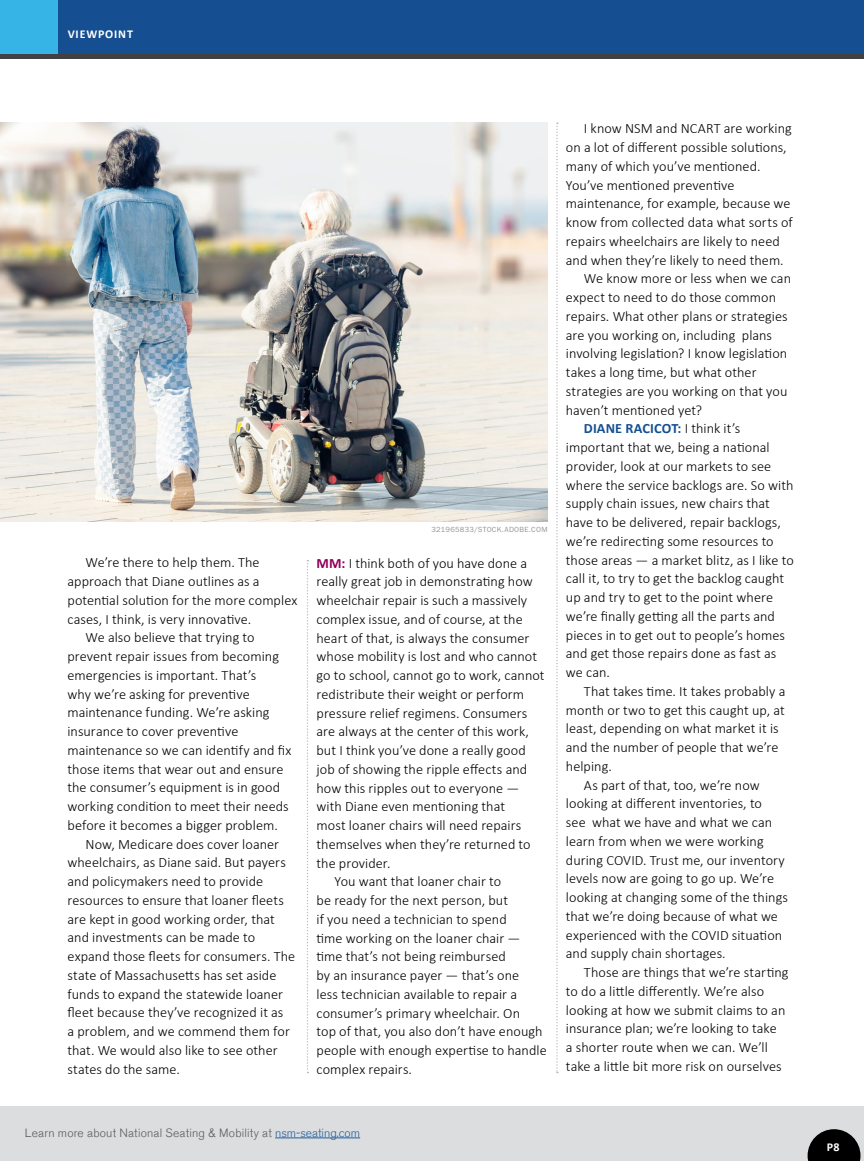
<style>
.page{position:relative;width:864px;height:1161px;background:#fff}
.page>*{position:absolute;margin:0;border:0;box-sizing:border-box;transform-origin:0 0}
.t1{font:300 14.25px "Calibri";color:#000}
.t2{font:700 14.25px "Calibri";letter-spacing:.01em;color:#145091}
.t3{font:300 12px "Akzidenz Grotesk BE";letter-spacing:.015em;color:#58595b}
.t4{font:700 12px "Calibri";letter-spacing:.07em;color:#fff}
.t5{font:7.5px "ITC Franklin Gothic Std";letter-spacing:.035em;color:#939598}
.s1{font-weight:700;color:#90005a}
.s2{color:#115191}
.s3{font-weight:300;color:#000}
.s4{color:#215e9e}
</style>
<div class="page">
<div style="left:0;top:1106px;width:864px;height:55px;background:#dcddde"></div>
<svg style="left:808px;top:1129px;width:53px;height:32px"></svg>
<svg style="left:307px;top:560px;width:1px;height:513px"></svg>
<svg style="left:556px;top:123px;width:2px;height:950px"></svg>
<div style="left:0;top:0;width:58px;height:54px;background:#36b4e5"></div>
<div style="left:58px;top:0;width:806px;height:54px;background:#154f91"></div>
<hr style="left:0;top:54px;width:864px;height:4px;background:#414042">
<hr style="left:275px;top:1138px;width:85px;height:1px;background:#215e9e">
<img style="left:0;top:123px;width:548px;height:398px">
<p class="t4" style="left:68px;top:25px;width:67px">VIEWPOINT</p>
<p class="t1" style="left:86px;top:554px;width:176px">We’re there to help them. The</p>
<p class="t1" style="left:67px;top:573px;width:194px">approach that Diane outlines as a</p>
<p class="t1" style="left:67px;top:591px;width:231px">potential solution for the more complex</p>
<p class="t1" style="left:67px;top:610px;width:185px">cases, I think, is very innovative.</p>
<p class="t1" style="left:86px;top:629px;width:171px">We also believe that trying to</p>
<p class="t1" style="left:67px;top:648px;width:213px">prevent repair issues from becoming</p>
<p class="t1" style="left:67px;top:666px;width:190px">emergencies is important. That’s</p>
<p class="t1" style="left:67px;top:685px;width:184px">why we’re asking for preventive</p>
<p class="t1" style="left:67px;top:704px;width:204px">maintenance funding. We’re asking</p>
<p class="t1" style="left:67px;top:723px;width:172px">insurance to cover preventive</p>
<p class="t1" style="left:67px;top:741px;width:225px">maintenance so we can identify and fix</p>
<p class="t1" style="left:67px;top:760px;width:218px">those items that wear out and ensure</p>
<p class="t1" style="left:67px;top:779px;width:214px">the consumer’s equipment is in good</p>
<p class="t1" style="left:67px;top:798px;width:223px">working condition to meet their needs</p>
<p class="t1" style="left:67px;top:816px;width:212px">before it becomes a bigger problem.</p>
<p class="t1" style="left:86px;top:835px;width:195px">Now, Medicare does cover loaner</p>
<p class="t1" style="left:67px;top:854px;width:220px">wheelchairs, as Diane said. But payers</p>
<p class="t1" style="left:67px;top:873px;width:197px">and policymakers need to provide</p>
<p class="t1" style="left:67px;top:891px;width:218px">resources to ensure that loaner fleets</p>
<p class="t1" style="left:67px;top:910px;width:209px">are kept in good working order, that</p>
<p class="t1" style="left:67px;top:929px;width:189px">and investments can be made to</p>
<p class="t1" style="left:67px;top:948px;width:229px">expand those fleets for consumers. The</p>
<p class="t1" style="left:67px;top:966px;width:210px">state of Massachusetts has set aside</p>
<p class="t1" style="left:67px;top:985px;width:217px">funds to expand the statewide loaner</p>
<p class="t1" style="left:67px;top:1004px;width:217px">fleet because they’ve recognized it as</p>
<p class="t1" style="left:67px;top:1023px;width:224px">a problem, and we commend them for</p>
<p class="t1" style="left:67px;top:1041px;width:212px">that. We would also like to see other</p>
<p class="t1" style="left:67px;top:1060px;width:114px">states do the same.</p>
<p class="t5" style="left:432px;top:527px;width:117px">321965833/STOCK.ADOBE.COM</p>
<p class="t1" style="left:317px;top:554px;width:212px"><span class="s1">MM:</span> I think both of you have done a</p>
<p class="t1" style="left:317px;top:573px;width:218px">really great job in demonstrating how</p>
<p class="t1" style="left:317px;top:591px;width:212px">wheelchair repair is such a massively</p>
<p class="t1" style="left:317px;top:610px;width:208px">complex issue, and of course, at the</p>
<p class="t1" style="left:317px;top:629px;width:214px">heart of that, is always the consumer</p>
<p class="t1" style="left:317px;top:648px;width:222px">whose mobility is lost and who cannot</p>
<p class="t1" style="left:317px;top:666px;width:230px">go to school, cannot go to work, cannot</p>
<p class="t1" style="left:317px;top:685px;width:209px">redistribute their weight or perform</p>
<p class="t1" style="left:317px;top:704px;width:212px">pressure relief regimens. Consumers</p>
<p class="t1" style="left:317px;top:723px;width:214px">are always at the center of this work,</p>
<p class="t1" style="left:317px;top:741px;width:211px">but I think you’ve done a really good</p>
<p class="t1" style="left:317px;top:760px;width:212px">job of showing the ripple effects and</p>
<p class="t1" style="left:317px;top:779px;width:204px">how this ripples out to everyone —</p>
<p class="t1" style="left:317px;top:798px;width:190px">with Diane even mentioning that</p>
<p class="t1" style="left:317px;top:816px;width:206px">most loaner chairs will need repairs</p>
<p class="t1" style="left:317px;top:835px;width:216px">themselves when they’re returned to</p>
<p class="t1" style="left:317px;top:854px;width:75px">the provider.</p>
<p class="t1" style="left:335px;top:873px;width:168px">You want that loaner chair to</p>
<p class="t1" style="left:317px;top:892px;width:193px">be ready for the next person, but</p>
<p class="t1" style="left:317px;top:910px;width:192px">if you need a technician to spend</p>
<p class="t1" style="left:317px;top:929px;width:205px">time working on the loaner chair —</p>
<p class="t1" style="left:317px;top:948px;width:191px">time that’s not being reimbursed</p>
<p class="t1" style="left:317px;top:967px;width:204px">by an insurance payer — that’s one</p>
<p class="t1" style="left:317px;top:985px;width:202px">less technician available to repair a</p>
<p class="t1" style="left:317px;top:1004px;width:205px">consumer’s primary wheelchair. On</p>
<p class="t1" style="left:317px;top:1023px;width:228px">top of that, you also don’t have enough</p>
<p class="t1" style="left:317px;top:1042px;width:232px">people with enough expertise to handle</p>
<p class="t1" style="left:317px;top:1060px;width:97px">complex repairs.</p>
<p class="t1" style="left:584px;top:120px;width:210px">I know NSM and NCART are working</p>
<p class="t1" style="left:566px;top:138px;width:222px">on a lot of different possible solutions,</p>
<p class="t1" style="left:566px;top:157px;width:196px">many of which you’ve mentioned.</p>
<p class="t1" style="left:566px;top:176px;width:170px">You’ve mentioned preventive</p>
<p class="t1" style="left:566px;top:195px;width:226px">maintenance, for example, because we</p>
<p class="t1" style="left:566px;top:213px;width:228px">know from collected data what sorts of</p>
<p class="t1" style="left:566px;top:232px;width:216px">repairs wheelchairs are likely to need</p>
<p class="t1" style="left:566px;top:251px;width:219px">and when they’re likely to need them.</p>
<p class="t1" style="left:584px;top:270px;width:209px">We know more or less when we can</p>
<p class="t1" style="left:566px;top:288px;width:212px">expect to need to do those common</p>
<p class="t1" style="left:566px;top:307px;width:223px">repairs. What other plans or strategies</p>
<p class="t1" style="left:566px;top:326px;width:208px">are you working on, including plans</p>
<p class="t1" style="left:566px;top:345px;width:223px">involving legislation? I know legislation</p>
<p class="t1" style="left:566px;top:363px;width:192px">takes a long time, but what other</p>
<p class="t1" style="left:566px;top:382px;width:223px">strategies are you working on that you</p>
<p class="t1" style="left:566px;top:401px;width:138px">haven’t mentioned yet?</p>
<p class="t2" style="left:584px;top:419px;width:158px">DIANE RACICOT<span class="s2">:</span> <span class="s3">I think it’s</span></p>
<p class="t1" style="left:566px;top:439px;width:205px">important that we, being a national</p>
<p class="t1" style="left:566px;top:457px;width:207px">provider, look at our markets to see</p>
<p class="t1" style="left:566px;top:476px;width:229px">where the service backlogs are. So with</p>
<p class="t1" style="left:566px;top:495px;width:206px">supply chain issues, new chairs that</p>
<p class="t1" style="left:566px;top:514px;width:217px">have to be delivered, repair backlogs,</p>
<p class="t1" style="left:566px;top:532px;width:209px">we’re redirecting some resources to</p>
<p class="t1" style="left:566px;top:551px;width:229px">those areas — a market blitz, as I like to</p>
<p class="t1" style="left:566px;top:570px;width:220px">call it, to try to get the backlog caught</p>
<p class="t1" style="left:566px;top:589px;width:209px">up and try to get to the point where</p>
<p class="t1" style="left:566px;top:607px;width:211px">we’re finally getÝng all the parts and</p>
<p class="t1" style="left:566px;top:626px;width:221px">pieces in to get out to people’s homes</p>
<p class="t1" style="left:566px;top:645px;width:212px">and get those repairs done as fast as</p>
<p class="t1" style="left:566px;top:664px;width:46px">we can.</p>
<p class="t1" style="left:584px;top:682px;width:203px">That takes time. It takes probably a</p>
<p class="t1" style="left:566px;top:701px;width:220px">month or two to get this caught up, at</p>
<p class="t1" style="left:566px;top:720px;width:214px">least, depending on what market it is</p>
<p class="t1" style="left:566px;top:739px;width:214px">and the number of people that we’re</p>
<p class="t1" style="left:566px;top:757px;width:48px">helping.</p>
<p class="t1" style="left:584px;top:776px;width:177px">As part of that, too, we’re now</p>
<p class="t1" style="left:566px;top:795px;width:198px">looking at different inventories, to</p>
<p class="t1" style="left:566px;top:814px;width:208px">see what we have and what we can</p>
<p class="t1" style="left:566px;top:832px;width:199px">learn from when we were working</p>
<p class="t1" style="left:566px;top:851px;width:221px">during COVID. Trust me, our inventory</p>
<p class="t1" style="left:566px;top:870px;width:210px">levels now are going to go up. We’re</p>
<p class="t1" style="left:566px;top:889px;width:224px">looking at changing some of the things</p>
<p class="t1" style="left:566px;top:907px;width:214px">that we’re doing because of what we</p>
<p class="t1" style="left:566px;top:926px;width:218px">experienced with the COVID situation</p>
<p class="t1" style="left:566px;top:945px;width:161px">and supply chain shortages.</p>
<p class="t1" style="left:584px;top:964px;width:206px">Those are things that we’re starting</p>
<p class="t1" style="left:566px;top:982px;width:200px">to do a little differently. We’re also</p>
<p class="t1" style="left:566px;top:1001px;width:221px">looking at how we submit claims to an</p>
<p class="t1" style="left:566px;top:1020px;width:212px">insurance plan; we’re looking to take</p>
<p class="t1" style="left:566px;top:1039px;width:203px">a shorter route when we can. We’ll</p>
<p class="t1" style="left:566px;top:1057px;width:217px">take a little bit more risk on ourselves</p>
<p class="t3" style="left:25px;top:1127px;width:337px">Learn more about National Seating &amp; Mobility at <span class="s4">nsm-seating.com</span></p>
<p class="t4" style="left:827px;top:1139px;width:14px">P8</p>
</div>
